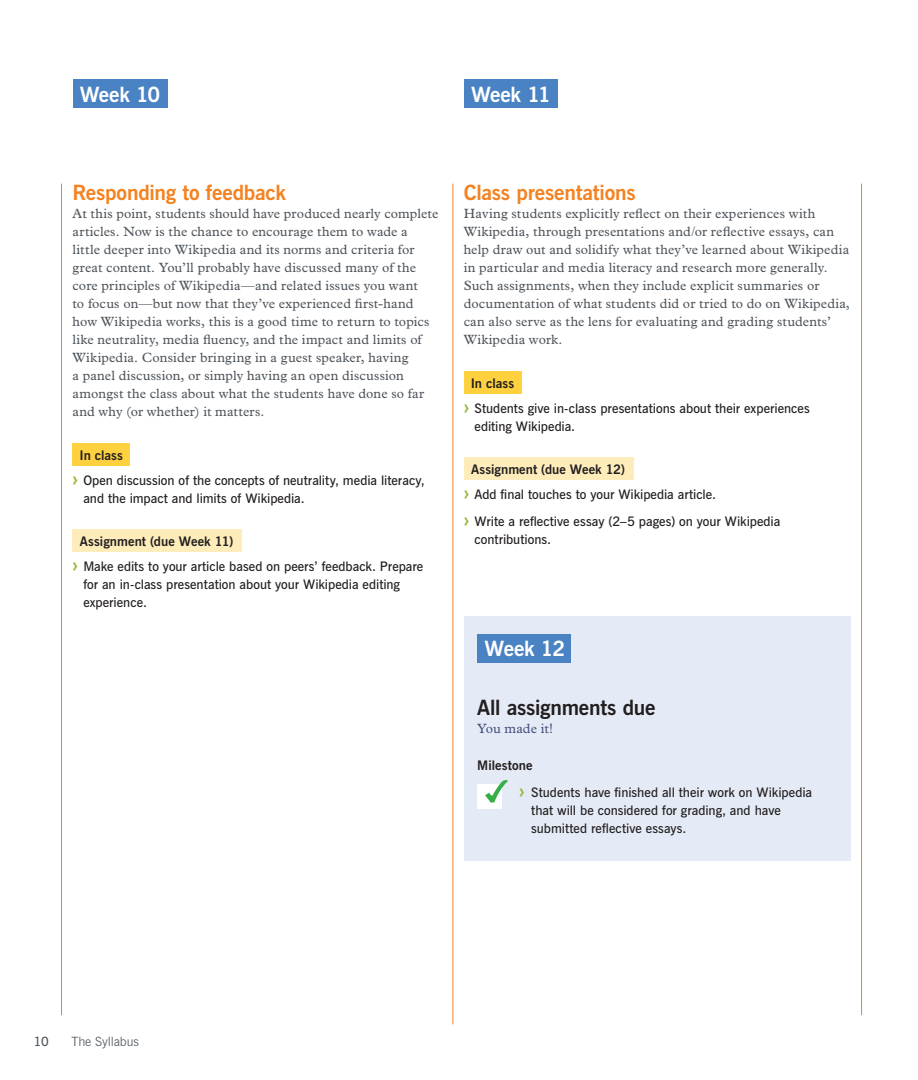
<style>
.page{position:relative;width:918px;height:1080px;background:#fff}
.page>*{position:absolute;margin:0;border:0;box-sizing:border-box;transform-origin:0 0}
.t1{font:700 21px "News Gothic BT";letter-spacing:-.01em;color:#f58220}
.t2{font:700 21px "News Gothic BT";letter-spacing:-.025em;color:#fff}
.t3{font:700 21px "News Gothic BT";letter-spacing:-.015em;color:#231f20}
.t4{font:13.5px/18px "Plantin MT Std";letter-spacing:.01em;color:#4d545a}
.t5{font:13.5px "Plantin MT Std";color:#44507b}
.t6{font:600 13.2px/18px "News Gothic BT";color:#231f20}
.t7{font:700 13.2px "News Gothic BT";color:#231f20}
.t8{font:12.75px "News Gothic BT";letter-spacing:-.005em;color:#4d545a}
.t9{font:600 12.75px "News Gothic BT";color:#4d545a}
.s1{font-family:"Plantin MT Std";font-weight:700;font-size:18px;color:#93b933}
.s2{font-weight:700}
</style>
<div class="page">
<hr style="left:61px;top:184px;width:1px;height:831px;background:#f58220">
<hr style="left:861px;top:184px;width:1px;height:831px;background:#f58220">
<div style="left:464px;top:616px;width:386px;height:244px;background:#e5ebf6"></div>
<hr style="left:453px;top:184px;width:1px;height:840px;background:#f58220">
<div style="left:73px;top:80px;width:94px;height:28px;background:#4a83c4"></div>
<div style="left:464px;top:80px;width:94px;height:28px;background:#4a83c4"></div>
<div style="left:477px;top:634px;width:94px;height:28px;background:#4a83c4"></div>
<div style="left:73px;top:443px;width:57px;height:23px;background:#ffd13f"></div>
<div style="left:464px;top:371px;width:58px;height:23px;background:#ffd13f"></div>
<div style="left:73px;top:530px;width:169px;height:22px;background:#feedbb"></div>
<div style="left:464px;top:458px;width:169px;height:22px;background:#feedbb"></div>
<div style="left:477px;top:785px;width:25px;height:24px;background:#fff"></div>
<svg style="left:485px;top:780px;width:23px;height:22px"></svg>
<h1 class="t2" style="left:80px;top:81px;width:82px">Week 10</h1>
<h1 class="t2" style="left:471px;top:81px;width:81px">Week 11</h1>
<h1 class="t1" style="left:73px;top:180px;width:215px">Responding to feedback</h1>
<p class="t4" style="left:73px;top:205px;width:367px">At this point, students should have produced nearly complete articles. Now is the chance to encourage them to wade a little deeper into Wikipedia and its norms and criteria for great content. You’ll probably have discussed many of the core principles of Wikipedia—and related issues you want<br>to focus on—but now that they’ve experienced first-hand how Wikipedia works, this is a good time to return to topics like neutrality, media fluency, and the impact and limits of Wikipedia. Consider bringing in a guest speaker, having<br>a panel discussion, or simply having an open discussion amongst the class about what the students have done so far and why (or whether) it matters.</p>
<p class="t7" style="left:80px;top:447px;width:45px">In class</p>
<p class="t6" style="left:83px;top:471px;width:343px;text-indent:-11px"><span class="s1">›</span> Open discussion of the concepts of neutrality, media literacy, and the impact and limits of Wikipedia.</p>
<p class="t7" style="left:80px;top:533px;width:155px">Assignment (due Week 11)</p>
<p class="t6" style="left:83px;top:557px;width:342px;text-indent:-11px"><span class="s1">›</span> Make edits to your article based on peers’ feedback. Prepare for an in-class presentation about your Wikipedia editing experience.</p>
<h1 class="t1" style="left:464px;top:180px;width:173px">Class presentations</h1>
<p class="t4" style="left:464px;top:205px;width:388px">Having students explicitly reflect on their experiences with Wikipedia, through presentations and/or reflective essays, can help draw out and solidify what they’ve learned about Wikipedia in particular and media literacy and research more generally.<br>Such assignments, when they include explicit summaries or documentation of what students did or tried to do on Wikipedia, can also serve as the lens for evaluating and grading students’ Wikipedia work.</p>
<p class="t7" style="left:471px;top:375px;width:45px">In class</p>
<p class="t6" style="left:475px;top:399px;width:337px;text-indent:-11px"><span class="s1">›</span> Students give in-class presentations about their experiences editing Wikipedia.</p>
<p class="t7" style="left:471px;top:461px;width:156px">Assignment (due Week 12)</p>
<p class="t6" style="left:464px;top:481px;width:318px;line-height:27px"><span class="s1">›</span> Add final touches to your Wikipedia article.<br><span class="s1">›</span> Write a reflective essay (2–5 pages) on your Wikipedia</p>
<p class="t6" style="left:475px;top:530px;width:78px">contributions.</p>
<h1 class="t2" style="left:485px;top:636px;width:82px">Week 12</h1>
<h1 class="t3" style="left:477px;top:695px;width:180px">All assignments due</h1>
<p class="t5" style="left:477px;top:721px;width:77px">You made it!</p>
<p class="t6" style="left:519px;top:752px;width:294px;line-height:27px;text-indent:-42px"><span class="s2">Milestone<br></span><span class="s1">›</span> Students have finished all their work on Wikipedia</p>
<p class="t6" style="left:531px;top:802px;width:251px">that will be considered for grading, and have submitted reflective essays.</p>
<p class="t9" style="left:34px;top:1033px;width:16px">10</p>
<p class="t8" style="left:71px;top:1033px;width:69px">The Syllabus</p>
</div>
